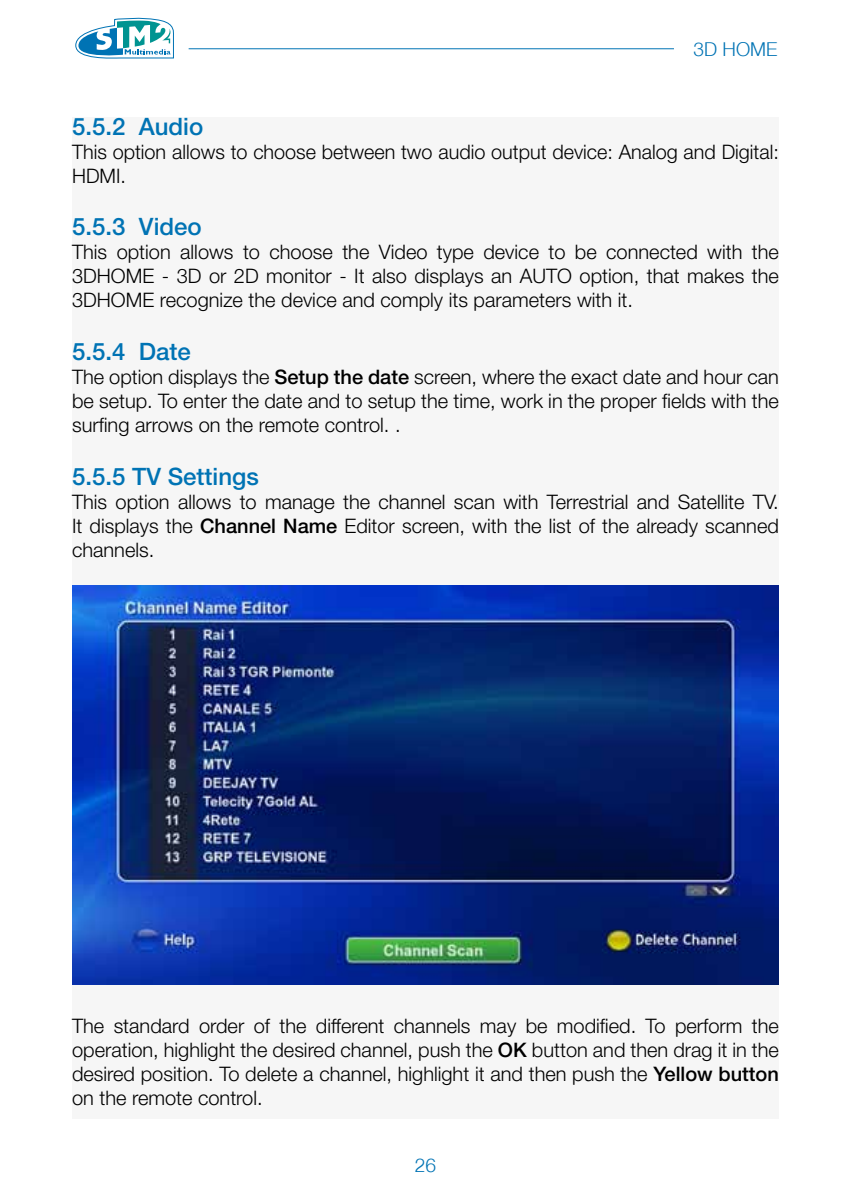
<style>
.page{position:relative;width:851px;height:1191px;background:#fff}
.page>*{position:absolute;margin:0;border:0;box-sizing:border-box;transform-origin:0 0}
.t1{font:500 24px "Helvetica Neue LT Std";color:#0073b4}
.t2{font:300 20px/24px "Helvetica Neue LT Std";color:#000;text-align:justify}
.t3{font:300 19.2px "Helvetica Neue";color:#0073b4}
.s1{font-weight:500}
</style>
<div class="page">
<svg style="left:75px;top:17px;width:99px;height:42px"></svg>
<hr style="left:189px;top:48px;width:485px;height:1px;background:#0073b4">
<div style="left:72px;top:117px;width:706px;height:1002px;background:#f6f6f6"></div>
<img style="left:72px;top:585px;width:706px;height:399px">
<p class="t3" style="left:693px;top:38px;width:85px">3D HOME</p>
<p class="t1" style="left:72px;top:112px;width:133px">5.5.2 Audio</p>
<p class="t2" style="left:72px;top:139px;width:708px">This option allows to choose between two audio output device: Analog and Digital:<br>HDMI.</p>
<p class="t1" style="left:72px;top:212px;width:131px">5.5.3 Video</p>
<p class="t2" style="left:72px;top:240px;width:708px">This option allows to choose the Video type device to be connected with the 3DHOME - 3D or 2D monitor - It also displays an AUTO option, that makes the 3DHOME recognize the device and comply its parameters with it.</p>
<p class="t1" style="left:72px;top:337px;width:120px">5.5.4 Date</p>
<p class="t2" style="left:72px;top:365px;width:708px">The option displays the <span class="s1">Setup the date</span> screen, where the exact date and hour can be setup. To enter the date and to setup the time, work in the proper fields with the surfing arrows on the remote control. .</p>
<p class="t1" style="left:72px;top:462px;width:188px">5.5.5 TV Settings</p>
<p class="t2" style="left:72px;top:489px;width:708px">This option allows to manage the channel scan with Terrestrial and Satellite TV.<br>It displays the <span class="s1">Channel Name</span> Editor screen, with the list of the already scanned channels.</p>
<p class="t2" style="left:72px;top:1013px;width:708px">The standard order of the different channels may be modified. To perform the operation, highlight the desired channel, push the <span class="s1">OK</span> button and then drag it in the desired position. To delete a channel, highlight it and then push the <span class="s1">Yellow button </span>on the remote control.</p>
<p class="t3" style="left:415px;top:1153px;width:23px">26</p>
</div>
